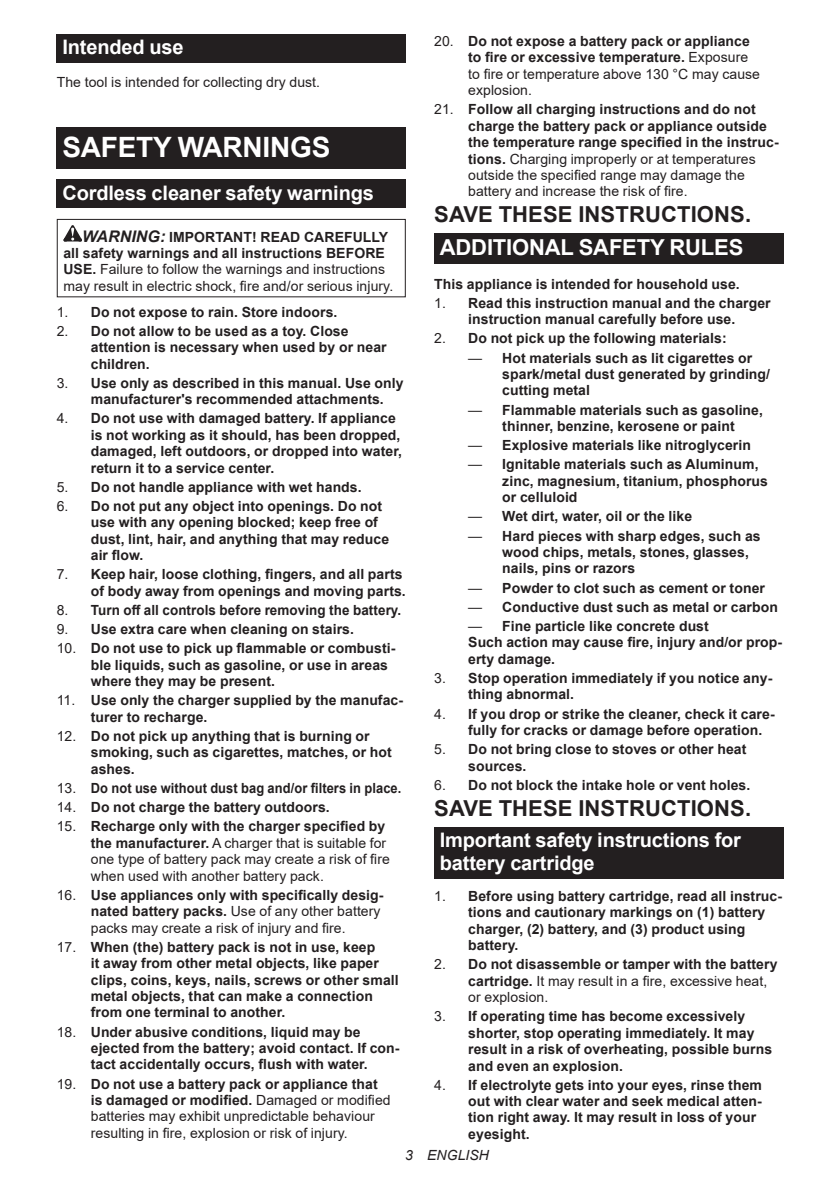
<style>
.page{position:relative;width:840px;height:1191px;background:#fff}
.page>*{position:absolute;margin:0;border:0;box-sizing:border-box;transform-origin:0 0}
.t1{font:700 28px "Arial";letter-spacing:-.01em;color:#fff}
.t2{font:700 22px "Arial";letter-spacing:.005em;color:#231f20}
.t3{font:700 22px "Arial";letter-spacing:-.01em;color:#fff}
.t4{font:700 20px/23.4px "Arial";letter-spacing:-.01em;color:#fff}
.t5{font:700 14px/16.4px "Arial";letter-spacing:.005em;color:#231f20}
.t6{font:14px/16.4px "Arial";letter-spacing:.005em;color:#231f20}
.t7{font:700 14px "Arial";letter-spacing:.005em;color:#231f20;scale:.92 1}
.t8{font:700 14px "Arial";letter-spacing:.005em;color:#231f20;scale:.96 1}
.t9{font:italic 14px "Arial";letter-spacing:.005em;color:#231f20}
.s1{font-weight:700;font-style:italic;font-size:16px}
.s2{font-weight:700}
.s3{font-weight:400}
</style>
<div class="page">
<div style="left:57px;top:34px;width:348px;height:29px;background:#231f20"></div>
<div style="left:57px;top:127px;width:348px;height:41px;background:#231f20"></div>
<div style="left:57px;top:179px;width:348px;height:29px;background:#231f20"></div>
<svg style="left:63px;top:225px;width:19px;height:16px"></svg>
<div style="left:57px;top:219px;width:348px;height:78px;border:1px solid #231f20"></div>
<div style="left:434px;top:233px;width:348px;height:31px;background:#231f20"></div>
<div style="left:434px;top:827px;width:348px;height:52px;background:#231f20"></div>
<h3 class="t4" style="left:62px;top:36px;width:122px">Intended use</h3>
<p class="t6" style="left:57px;top:74px;width:265px">The tool is intended for collecting dry dust.</p>
<h1 class="t1" style="left:62px;top:127px;width:269px">SAFETY WARNINGS</h1>
<h3 class="t4" style="left:62px;top:181px;width:313px">Cordless cleaner safety warnings</h3>
<p class="t6" style="left:63px;top:228px;width:331px;text-indent:19px"><span class="s1">WARNING:</span> <span class="s2">IMPORTANT! READ CAREFULLY all safety warnings and all instructions BEFORE USE.</span> Failure to follow the warnings and instructions may result in electric shock, fire and/or serious injury.</p>
<p class="t5" style="left:57px;top:303px;width:282px"><span class="s3">1.</span> Do not expose to rain. Store indoors.</p>
<p class="t5" style="left:91px;top:323px;width:297px;text-indent:-34px"><span class="s3">2.</span> Do not allow to be used as a toy. Close attention is necessary when used by or near children.</p>
<p class="t5" style="left:91px;top:375px;width:314px;text-indent:-34px"><span class="s3">3.</span> Use only as described in this manual. Use only manufacturer's recommended attachments.</p>
<p class="t5" style="left:91px;top:410px;width:312px;text-indent:-34px"><span class="s3">4.</span> Do not use with damaged battery. If appliance is not working as it should, has been dropped, damaged, left outdoors, or dropped into water, return it to a service center.</p>
<p class="t5" style="left:57px;top:479px;width:306px"><span class="s3">5.</span> Do not handle appliance with wet hands.</p>
<p class="t5" style="left:91px;top:498px;width:300px;text-indent:-34px"><span class="s3">6.</span> Do not put any object into openings. Do not use with any opening blocked; keep free of dust, lint, hair, and anything that may reduce air flow.</p>
<p class="t5" style="left:57px;top:566px;width:350px;text-align:right"><span class="s3">7.</span> Keep hair, loose clothing, fingers, and all parts of body away from openings and moving parts.</p>
<p class="t8" style="left:57px;top:600px;width:360px"><span class="s3">8.</span> Turn off all controls before removing the battery.</p>
<p class="t5" style="left:57px;top:621px;width:298px"><span class="s3">9.</span> Use extra care when cleaning on stairs.</p>
<p class="t5" style="left:91px;top:640px;width:306px;text-indent:-34px"><span class="s3">10.</span> Do not use to pick up flammable or combusti&shy;ble liquids, such as gasoline, or use in areas where they may be present.</p>
<p class="t5" style="left:91px;top:692px;width:313px;text-indent:-34px"><span class="s3">11.</span> Use only the charger supplied by the manufac&shy;turer to recharge.</p>
<p class="t5" style="left:91px;top:728px;width:302px;text-indent:-34px"><span class="s3">12.</span> Do not pick up anything that is burning or smoking, such as cigarettes, matches, or hot ashes.</p>
<p class="t7" style="left:57px;top:778px;width:376px"><span class="s3">13.</span> Do not use without dust bag and/or filters in place.</p>
<p class="t5" style="left:57px;top:799px;width:274px"><span class="s3">14.</span> Do not charge the battery outdoors.</p>
<p class="t6" style="left:91px;top:818px;width:300px;text-indent:-34px">15. <span class="s2">Recharge only with the charger specified by the manufacturer.</span> A charger that is suitable for one type of battery pack may create a risk of fire when used with another battery pack.</p>
<p class="t6" style="left:91px;top:886px;width:294px;text-indent:-34px">16. <span class="s2">Use appliances only with specifically desig&shy;nated battery packs.</span> Use of any other battery packs may create a risk of injury and fire.</p>
<p class="t5" style="left:91px;top:939px;width:309px;text-indent:-34px"><span class="s3">17.</span> When (the) battery pack is not in use, keep<br>it away from other metal objects, like paper clips, coins, keys, nails, screws or other small metal objects, that can make a connection from one terminal to another.</p>
<p class="t5" style="left:91px;top:1023px;width:310px;text-indent:-34px"><span class="s3">18.</span> Under abusive conditions, liquid may be ejected from the battery; avoid contact. If con&shy;tact accidentally occurs, flush with water.</p>
<p class="t6" style="left:91px;top:1075px;width:301px;text-indent:-34px">19. <span class="s2">Do not use a battery pack or appliance that is damaged or modified.</span> Damaged or modified batteries may exhibit unpredictable behaviour resulting in fire, explosion or risk of injury.</p>
<p class="t5" style="left:468px;top:33px;width:293px;text-indent:-34px"><span class="s3">20.</span> Do not expose a battery pack or appliance to fire or excessive temperature. <span class="s3">Exposure to fire or temperature above 130 °C may cause explosion.</span></p>
<p class="t5" style="left:468px;top:101px;width:312px;text-indent:-34px"><span class="s3">21.</span> Follow all charging instructions and do not charge the battery pack or appliance outside the temperature range specified in the instruc&shy;tions. <span class="s3">Charging improperly or at temperatures outside the specified range may damage the battery and increase the risk of fire.</span></p>
<h2 class="t2" style="left:434px;top:199px;width:318px">SAVE THESE INSTRUCTIONS.</h2>
<h2 class="t3" style="left:439px;top:232px;width:305px">ADDITIONAL SAFETY RULES</h2>
<p class="t5" style="left:434px;top:276px;width:307px">This appliance is intended for household use.</p>
<p class="t5" style="left:434px;top:295px;width:338px;text-align:center"><span class="s3">1.</span> Read this instruction manual and the charger instruction manual carefully before use.</p>
<p class="t5" style="left:434px;top:330px;width:294px"><span class="s3">2.</span> Do not pick up the following materials:</p>
<p class="t5" style="left:502px;top:350px;width:269px;text-indent:-34px"><span class="s3">—</span> Hot materials such as lit cigarettes or spark/metal dust generated by grinding/ cutting metal</p>
<p class="t5" style="left:468px;top:401px;width:296px;text-align:center"><span class="s3">—</span> Flammable materials such as gasoline, thinner, benzine, kerosene or paint</p>
<p class="t5" style="left:468px;top:437px;width:284px"><span class="s3">—</span> Explosive materials like nitroglycerin</p>
<p class="t5" style="left:502px;top:456px;width:267px;text-indent:-34px"><span class="s3">—</span> Ignitable materials such as Aluminum, zinc, magnesium, titanium, phosphorus or celluloid</p>
<p class="t5" style="left:468px;top:508px;width:225px"><span class="s3">—</span> Wet dirt, water, oil or the like</p>
<p class="t5" style="left:502px;top:527px;width:260px;text-indent:-34px"><span class="s3">—</span> Hard pieces with sharp edges, such as wood chips, metals, stones, glasses, nails, pins or razors</p>
<p class="t5" style="left:468px;top:579px;width:298px"><span class="s3">—</span> Powder to clot such as cement or toner</p>
<p class="t5" style="left:468px;top:599px;width:311px"><span class="s3">—</span> Conductive dust such as metal or carbon</p>
<p class="t5" style="left:468px;top:618px;width:315px"><span class="s3">—</span> Fine particle like concrete dust<br>Such action may cause fire, injury and/or prop&shy;erty damage.</p>
<p class="t5" style="left:468px;top:670px;width:305px;text-indent:-34px"><span class="s3">3.</span> Stop operation immediately if you notice any&shy;thing abnormal.</p>
<p class="t5" style="left:468px;top:705px;width:308px;text-indent:-34px"><span class="s3">4.</span> If you drop or strike the cleaner, check it care&shy;fully for cracks or damage before operation.</p>
<p class="t5" style="left:468px;top:741px;width:279px;text-indent:-34px"><span class="s3">5.</span> Do not bring close to stoves or other heat sources.</p>
<p class="t5" style="left:434px;top:777px;width:317px"><span class="s3">6.</span> Do not block the intake hole or vent holes.</p>
<h2 class="t2" style="left:434px;top:792px;width:318px">SAVE THESE INSTRUCTIONS.</h2>
<h3 class="t4" style="left:439px;top:828px;width:302px">Important safety instructions for battery cartridge</h3>
<p class="t5" style="left:468px;top:888px;width:315px;text-indent:-34px"><span class="s3">1.</span> Before using battery cartridge, read all instruc&shy;tions and cautionary markings on (1) battery charger, (2) battery, and (3) product using battery.</p>
<p class="t5" style="left:468px;top:956px;width:310px;text-indent:-34px"><span class="s3">2.</span> Do not disassemble or tamper with the battery cartridge. <span class="s3">It may result in a fire, excessive heat, or explosion.</span></p>
<p class="t5" style="left:468px;top:1008px;width:305px;text-indent:-34px"><span class="s3">3.</span> If operating time has become excessively shorter, stop operating immediately. It may result in a risk of overheating, possible burns and even an explosion.</p>
<p class="t5" style="left:468px;top:1076px;width:295px;text-indent:-34px"><span class="s3">4.</span> If electrolyte gets into your eyes, rinse them out with clear water and seek medical atten&shy;tion right away. It may result in loss of your eyesight.</p>
<p class="t9" style="left:405px;top:1146px;width:85px">3 ENGLISH</p>
</div>
